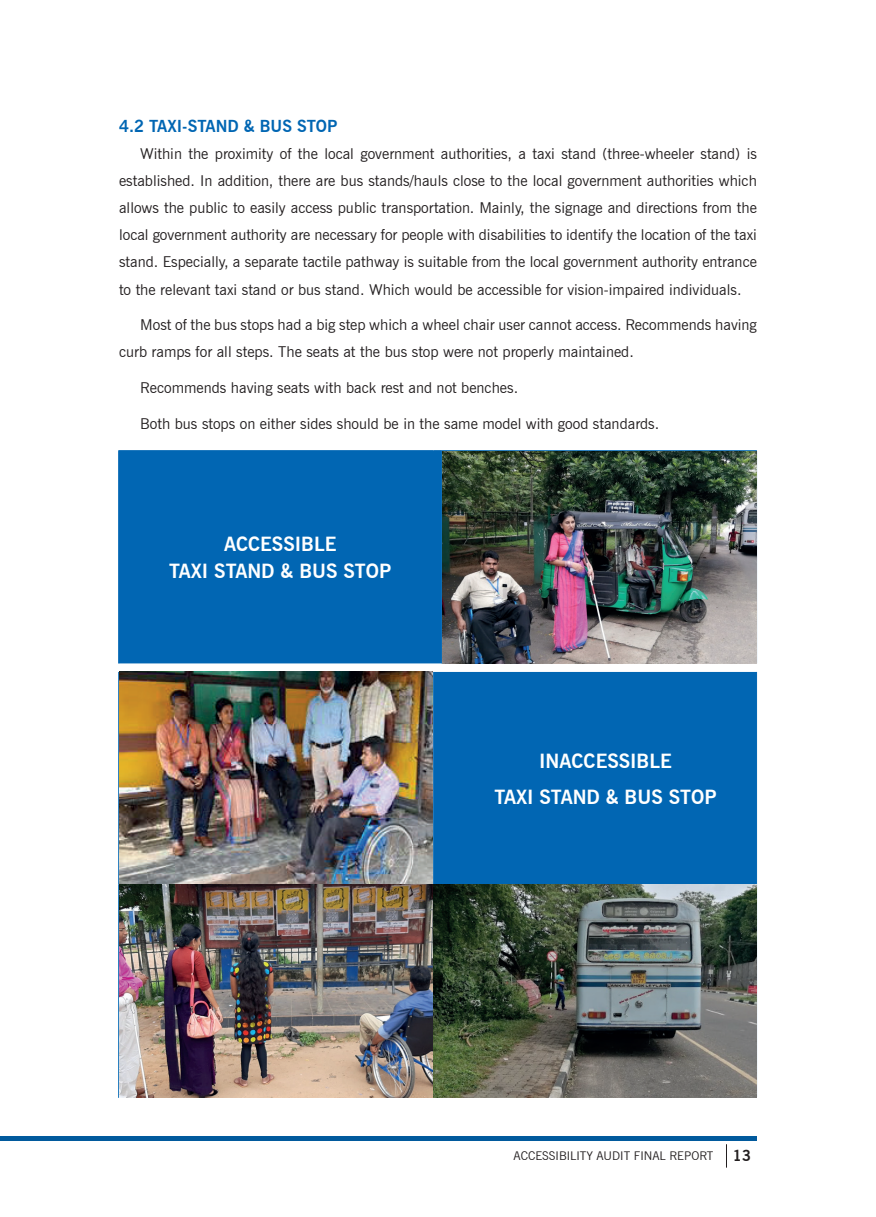
<style>
.page{position:relative;width:876px;height:1217px;background:#fff}
.page>*{position:absolute;margin:0;border:0;box-sizing:border-box;transform-origin:0 0}
.Body_Style{font:700 19.5px "News Gothic BT";color:#fff}
.t1{font:700 16.5px "News Gothic BT";color:#0166b3}
.Body_Style-2{font:15px/27.2px "News Gothic BT";color:#231f20;text-align:justify}
.t2{font:700 15px "News Gothic BT";color:#231f20}
.t3{font:12px "News Gothic BT";color:#231f20}
</style>
<div class="page">
<div style="left:0;top:1135px;width:13px;height:5px;background:#015a9d"></div>
<div style="left:13px;top:1135px;width:744px;height:5px;background:#015a9d"></div>
<svg style="left:726px;top:1144px;width:1px;height:23px"></svg>
<div style="left:119px;top:451px;width:637px;height:433px;background:#0166b3"></div>
<hr style="left:118px;top:450px;width:315px;height:1px;background:#0166b3">
<hr style="left:118px;top:451px;width:1px;height:212px;background:#0166b3">
<hr style="left:433px;top:671px;width:1px;height:213px;background:#0166b3">
<hr style="left:442px;top:450px;width:315px;height:1px;background:#0166b3">
<hr style="left:441px;top:451px;width:1px;height:212px;background:#0166b3">
<hr style="left:756px;top:451px;width:1px;height:212px;background:#0166b3">
<hr style="left:118px;top:671px;width:1px;height:213px;background:#0166b3">
<hr style="left:756px;top:671px;width:1px;height:213px;background:#0166b3">
<hr style="left:118px;top:884px;width:1px;height:212px;background:#0166b3">
<hr style="left:756px;top:884px;width:1px;height:212px;background:#0166b3">
<hr style="left:118px;top:1096px;width:315px;height:1px;background:#0166b3">
<hr style="left:442px;top:1096px;width:315px;height:1px;background:#0166b3">
<img style="left:442px;top:451px;width:314px;height:212px">
<img style="left:119px;top:671px;width:314px;height:425px">
<img style="left:433px;top:884px;width:323px;height:212px">
<p class="t1" style="left:119px;top:116px;width:220px">4.2 TAXI-STAND &amp; BUS STOP</p>
<p class="Body_Style-2" style="left:119px;top:140px;width:639px;text-indent:21px">Within the proximity of the local government authorities, a taxi stand (three-wheeler stand) is established. In addition, there are bus stands/hauls close to the local government authorities which allows the public to easily access public transportation. Mainly, the signage and directions from the local government authority are necessary for people with disabilities to identify the location of the taxi stand. Especially, a separate tactile pathway is suitable from the local government authority entrance to the relevant taxi stand or bus stand. Which would be accessible for vision-impaired individuals.</p>
<p class="Body_Style-2" style="left:119px;top:311px;width:639px;text-indent:21px">Most of the bus stops had a big step which a wheel chair user cannot access. Recommends having curb ramps for all steps. The seats at the bus stop were not properly maintained.</p>
<p class="Body_Style-2" style="left:140px;top:374px;width:379px">Recommends having seats with back rest and not benches.</p>
<p class="Body_Style-2" style="left:140px;top:409px;width:520px">Both bus stops on either sides should be in the same model with good standards.</p>
<p class="Body_Style" style="left:224px;top:532px;width:114px">ACCESSIBLE</p>
<p class="Body_Style" style="left:169px;top:559px;width:224px">TAXI STAND &amp; BUS STOP</p>
<p class="Body_Style" style="left:539px;top:748px;width:134px">INACCESSIBLE</p>
<p class="Body_Style" style="left:494px;top:784px;width:224px">TAXI STAND &amp; BUS STOP</p>
<p class="t3" style="left:514px;top:1147px;width:201px">ACCESSIBILITY AUDIT FINAL REPORT</p>
<p class="t2" style="left:733px;top:1146px;width:20px">13</p>
</div>
